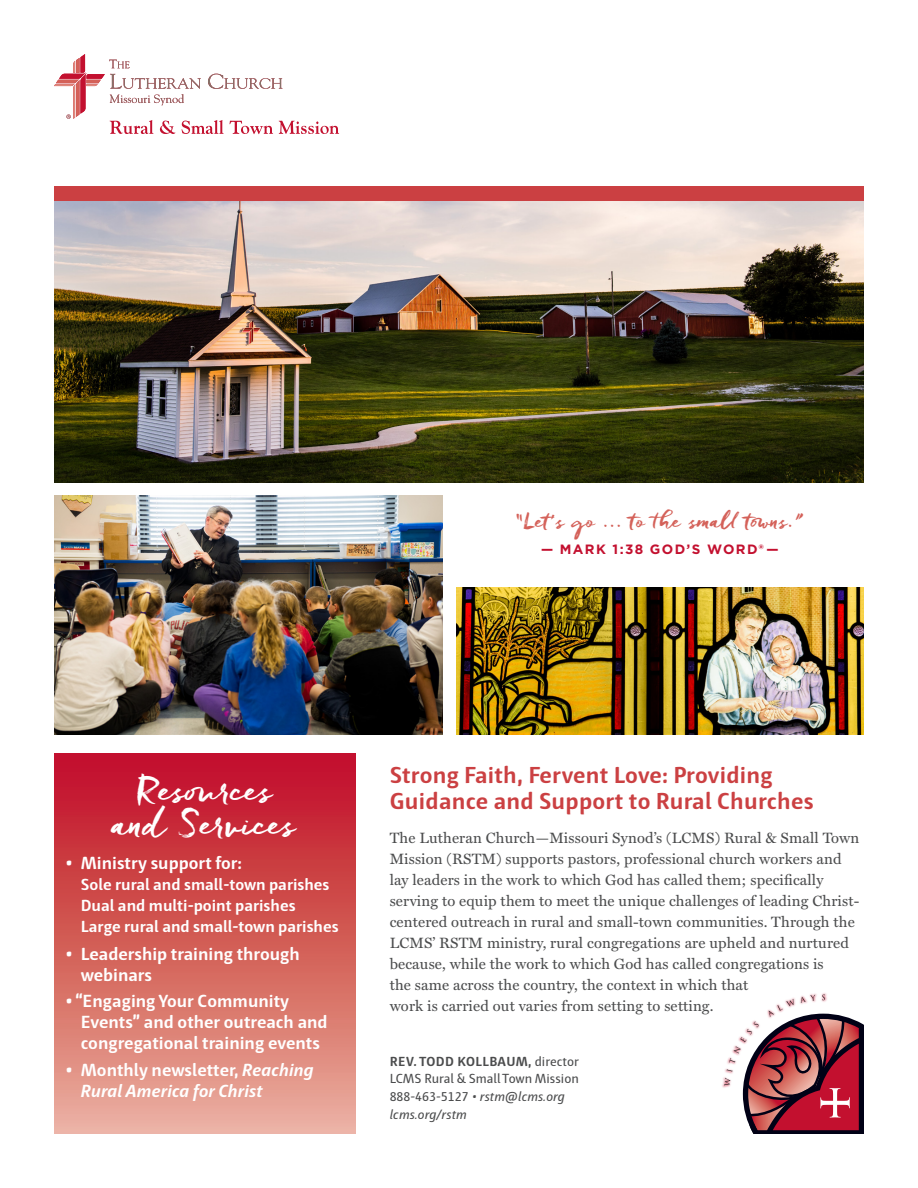
<style>
.page{position:relative;width:918px;height:1188px;background:#fff}
.page>*{position:absolute;margin:0;border:0;box-sizing:border-box;transform-origin:0 0}
.t1{font:36.9px/33.9px "Freeland";color:#fff;text-align:center}
.Body_Copy{font:700 23.7px/25.5px "Haptic";letter-spacing:.01em;color:#cb4042}
.Script_Verse{font:22.5px "Freeland";color:#d46159}
.t2{font:700 18px/21px "Haptic";color:#fff}
.t3{font:italic 700 18px/21px "Haptic";color:#fff}
.Resources_and_Servic{font:700 16.5px "Haptic";color:#fff}
.Body_Copy-2{font:15px/21px "Miller Text";letter-spacing:.01em;color:#4b4c4d}
.t4{font:13.5px/16.5px "Haptic";color:#4b4c4d}
.Verse_Address{font:700 13.5px "Gotham";letter-spacing:.1em;color:#c3102f}
.t5{font:italic 13.5px "Haptic";color:#4b4c4d}
.s1{font-style:normal}
.s2{font-weight:700}
.s3{font-style:italic}
</style>
<div class="page">
<div style="left:54px;top:187px;width:810px;height:14px;background:#cb4042"></div>
<svg style="left:724px;top:994px;width:140px;height:140px"></svg>
<div style="left:54px;top:754px;width:301px;height:380px;background:linear-gradient(to bottom,#bf0b20,#e9b099)"></div>
<svg style="left:54px;top:54px;width:285px;height:80px"></svg>
<img style="left:456px;top:588px;width:408px;height:147px">
<img style="left:54px;top:496px;width:389px;height:239px">
<img style="left:54px;top:201px;width:810px;height:281px">
<p class="Script_Verse" style="left:514px;top:506px;width:293px">“Let’s go ... to the small towns.”</p>
<p class="Verse_Address" style="left:541px;top:540px;width:239px">— MARK 1:38 GOD’S WORD® —</p>
<p class="t1" style="left:113px;top:770px;width:185px">Resources and Services</p>
<p class="t2" style="left:66px;top:852px;width:178px">• Ministry support for:</p>
<p class="Resources_and_Servic" style="left:81px;top:875px;width:250px">Sole rural and small-town parishes</p>
<p class="Resources_and_Servic" style="left:81px;top:896px;width:216px">Dual and multi-point parishes</p>
<p class="Resources_and_Servic" style="left:81px;top:917px;width:259px">Large rural and small-town parishes</p>
<p class="t2" style="left:81px;top:943px;width:221px;text-indent:-15px">• Leadership training through webinars</p>
<p class="t2" style="left:81px;top:991px;width:248px;text-indent:-15px">• “Engaging Your Community<br>Events” and other outreach and congregational training events</p>
<p class="t3" style="left:81px;top:1059px;width:235px;text-indent:-15px"><span class="s1">• Monthly newsletter,</span> Reaching<br>Rural America for Christ</p>
<p class="Body_Copy" style="left:390px;top:762px;width:426px">Strong Faith, Fervent Love: Providing<br>Guidance and Support to Rural Churches</p>
<p class="Body_Copy-2" style="left:390px;top:828px;width:471px">The Lutheran Church—Missouri Synod’s (LCMS) Rural &amp; Small Town Mission (RSTM) supports pastors, professional church workers and lay leaders in the work to which God has called them; specifically serving to equip them to meet the unique challenges of leading Christ&shy;centered outreach in rural and small-town communities. Through the LCMS’ RSTM ministry, rural congregations are upheld and nurtured because, while the work to which God has called congregations is<br>the same across the country, the context in which that<br>work is carried out varies from setting to setting.</p>
<p class="t4" style="left:390px;top:1053px;width:191px"><span class="s2">REV. TODD KOLLBAUM,</span> director<br>LCMS Rural &amp; Small Town Mission</p>
<p class="t4" style="left:390px;top:1088px;width:177px">888-463-5127 • <span class="s3">rstm@lcms.org</span></p>
<p class="t5" style="left:390px;top:1106px;width:79px">lcms.org/rstm</p>
</div>
